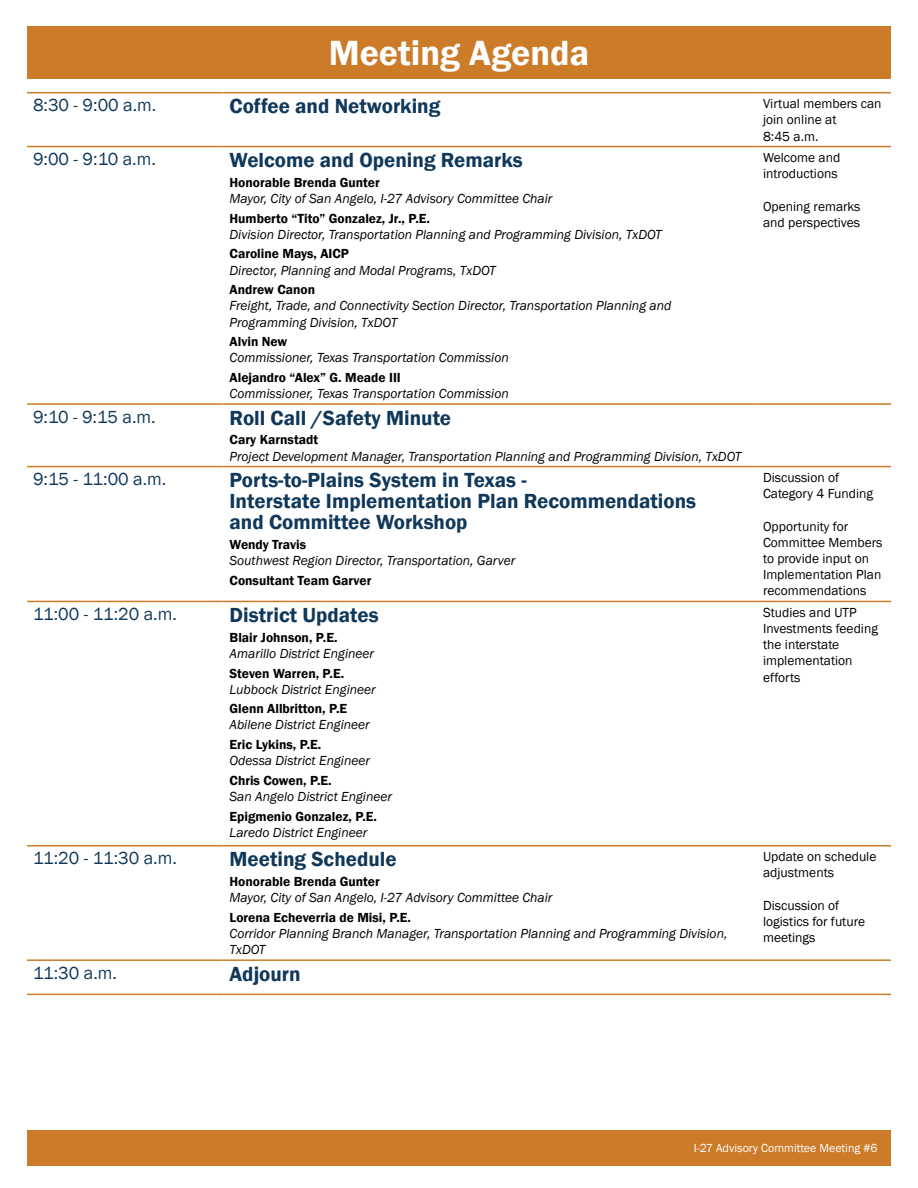
<style>
.page{position:relative;width:918px;height:1188px;background:#fff}
.page>*{position:absolute;margin:0;border:0;box-sizing:border-box;transform-origin:0 0}
.t1{font:600 36px "Franklin Gothic";color:#fff}
.t2{font:600 21px/21px "Franklin Gothic";color:#10385a}
.t3{font:18px "Franklin Gothic";letter-spacing:-.015em;color:#10385a}
.t4{font:italic 13.5px/16.2px "Franklin Gothic";color:#000}
.t5{font:13.5px/16.2px "Franklin Gothic";color:#000}
.t6{font:600 13.5px "Franklin Gothic";color:#000}
.t7{font:12px "Franklin Gothic";color:#fff}
</style>
<div class="page">
<div style="left:27px;top:27px;width:864px;height:52px;background:#cc7b29"></div>
<div style="left:27px;top:1130px;width:864px;height:36px;background:#cc7b29"></div>
<hr style="left:27px;top:92px;width:197px;height:1px;background:#cc7b29">
<hr style="left:224px;top:92px;width:533px;height:1px;background:#cc7b29">
<hr style="left:757px;top:92px;width:134px;height:1px;background:#cc7b29">
<hr style="left:27px;top:146px;width:197px;height:1px;background:#cc7b29">
<hr style="left:224px;top:146px;width:533px;height:1px;background:#cc7b29">
<hr style="left:757px;top:146px;width:134px;height:1px;background:#cc7b29">
<hr style="left:27px;top:403px;width:197px;height:2px;background:#cc7b29">
<hr style="left:224px;top:403px;width:533px;height:2px;background:#cc7b29">
<hr style="left:757px;top:403px;width:134px;height:2px;background:#cc7b29">
<hr style="left:27px;top:466px;width:197px;height:1px;background:#cc7b29">
<hr style="left:224px;top:466px;width:533px;height:1px;background:#cc7b29">
<hr style="left:757px;top:466px;width:134px;height:1px;background:#cc7b29">
<hr style="left:27px;top:601px;width:197px;height:1px;background:#cc7b29">
<hr style="left:224px;top:601px;width:533px;height:1px;background:#cc7b29">
<hr style="left:757px;top:601px;width:134px;height:1px;background:#cc7b29">
<hr style="left:27px;top:845px;width:197px;height:1px;background:#cc7b29">
<hr style="left:224px;top:845px;width:533px;height:1px;background:#cc7b29">
<hr style="left:757px;top:845px;width:134px;height:1px;background:#cc7b29">
<hr style="left:27px;top:959px;width:197px;height:2px;background:#cc7b29">
<hr style="left:224px;top:959px;width:533px;height:2px;background:#cc7b29">
<hr style="left:757px;top:959px;width:134px;height:2px;background:#cc7b29">
<hr style="left:27px;top:994px;width:197px;height:1px;background:#cc7b29">
<hr style="left:224px;top:994px;width:533px;height:1px;background:#cc7b29">
<hr style="left:757px;top:994px;width:134px;height:1px;background:#cc7b29">
<h1 class="t1" style="left:329px;top:31px;width:262px">Meeting Agenda</h1>
<h3 class="t3" style="left:33px;top:94px;width:125px">8:30 - 9:00 a.m.</h3>
<h2 class="t2" style="left:230px;top:96px;width:212px">Coffee and Networking</h2>
<p class="t5" style="left:763px;top:96px;width:120px">Virtual members can join online at<br>8:45 a.m.</p>
<h3 class="t3" style="left:33px;top:148px;width:124px">9:00 - 9:10 a.m.</h3>
<h2 class="t2" style="left:230px;top:150px;width:295px">Welcome and Opening Remarks</h2>
<p class="t6" style="left:230px;top:174px;width:152px">Honorable Brenda Gunter</p>
<p class="t4" style="left:230px;top:191px;width:324px">Mayor, City of San Angelo, I-27 Advisory Committee Chair</p>
<p class="t6" style="left:230px;top:210px;width:202px">Humberto “Tito” Gonzalez, Jr., P.E.</p>
<p class="t4" style="left:230px;top:226px;width:434px">Division Director, Transportation Planning and Programming Division, TxDOT</p>
<p class="t6" style="left:230px;top:246px;width:121px">Caroline Mays, AICP</p>
<p class="t4" style="left:230px;top:262px;width:268px">Director, Planning and Modal Programs, TxDOT</p>
<p class="t6" style="left:230px;top:281px;width:87px">Andrew Canon</p>
<p class="t4" style="left:230px;top:298px;width:443px">Freight, Trade, and Connectivity Section Director, Transportation Planning and<br>Programming Division, TxDOT</p>
<p class="t6" style="left:230px;top:333px;width:59px">Alvin New</p>
<p class="t4" style="left:230px;top:350px;width:281px">Commissioner, Texas Transportation Commission</p>
<p class="t6" style="left:230px;top:369px;width:173px">Alejandro “Alex” G. Meade III</p>
<p class="t4" style="left:230px;top:386px;width:281px">Commissioner, Texas Transportation Commission</p>
<p class="t5" style="left:763px;top:150px;width:79px">Welcome and introductions</p>
<p class="t5" style="left:763px;top:198px;width:99px">Opening remarks and perspectives</p>
<h3 class="t3" style="left:33px;top:406px;width:124px">9:10 - 9:15 a.m.</h3>
<h2 class="t2" style="left:230px;top:408px;width:223px">Roll Call /Safety Minute</h2>
<p class="t6" style="left:230px;top:432px;width:90px">Cary Karnstadt</p>
<p class="t4" style="left:230px;top:448px;width:513px">Project Development Manager, Transportation Planning and Programming Division, TxDOT</p>
<h3 class="t3" style="left:33px;top:468px;width:135px">9:15 - 11:00 a.m.</h3>
<h2 class="t2" style="left:230px;top:470px;width:468px">Ports-to-Plains System in Texas -<br>Interstate Implementation Plan Recommendations and Committee Workshop</h2>
<p class="t6" style="left:230px;top:536px;width:78px">Wendy Travis</p>
<p class="t4" style="left:230px;top:553px;width:287px">Southwest Region Director, Transportation, Garver</p>
<p class="t6" style="left:230px;top:572px;width:143px">Consultant Team Garver</p>
<h3 class="t3" style="left:33px;top:603px;width:145px">11:00 - 11:20 a.m.</h3>
<h2 class="t2" style="left:230px;top:605px;width:151px">District Updates</h2>
<p class="t6" style="left:230px;top:629px;width:109px">Blair Johnson, P.E.</p>
<p class="t4" style="left:230px;top:646px;width:146px">Amarillo District Engineer</p>
<p class="t6" style="left:230px;top:665px;width:116px">Steven Warren, P.E.</p>
<p class="t4" style="left:230px;top:681px;width:148px">Lubbock District Engineer</p>
<p class="t6" style="left:230px;top:700px;width:119px">Glenn Allbritton, P.E</p>
<p class="t4" style="left:230px;top:717px;width:142px">Abilene District Engineer</p>
<p class="t6" style="left:230px;top:736px;width:93px">Eric Lykins, P.E.</p>
<p class="t4" style="left:230px;top:753px;width:142px">Odessa District Engineer</p>
<p class="t6" style="left:230px;top:772px;width:104px">Chris Cowen, P.E.</p>
<p class="t4" style="left:230px;top:789px;width:164px">San Angelo District Engineer</p>
<p class="t6" style="left:230px;top:808px;width:149px">Epigmenio Gonzalez, P.E.</p>
<p class="t4" style="left:230px;top:824px;width:139px">Laredo District Engineer</p>
<h3 class="t3" style="left:33px;top:847px;width:145px">11:20 - 11:30 a.m.</h3>
<h2 class="t2" style="left:230px;top:849px;width:169px">Meeting Schedule</h2>
<p class="t6" style="left:230px;top:873px;width:152px">Honorable Brenda Gunter</p>
<p class="t4" style="left:230px;top:890px;width:324px">Mayor, City of San Angelo, I-27 Advisory Committee Chair</p>
<p class="t6" style="left:230px;top:909px;width:183px">Lorena Echeverria de Misi, P.E.</p>
<p class="t4" style="left:230px;top:926px;width:499px">Corridor Planning Branch Manager, Transportation Planning and Programming Division,<br>TxDOT</p>
<h3 class="t3" style="left:33px;top:962px;width:86px">11:30 a.m.</h3>
<h2 class="t2" style="left:230px;top:964px;width:73px">Adjourn</h2>
<p class="t5" style="left:763px;top:470px;width:112px">Discussion of<br>Category 4 Funding</p>
<p class="t5" style="left:763px;top:518px;width:121px">Opportunity for<br>Committee Members to provide input on<br>Implementation Plan recommendations</p>
<p class="t5" style="left:763px;top:605px;width:116px">Studies and UTP<br>Investments feeding the interstate implementation efforts</p>
<p class="t5" style="left:763px;top:849px;width:115px">Update on schedule adjustments</p>
<p class="t5" style="left:763px;top:897px;width:104px">Discussion of logistics for future meetings</p>
<p class="t7" style="left:694px;top:1141px;width:185px">I-27 Advisory Committee Meeting #6</p>
</div>
